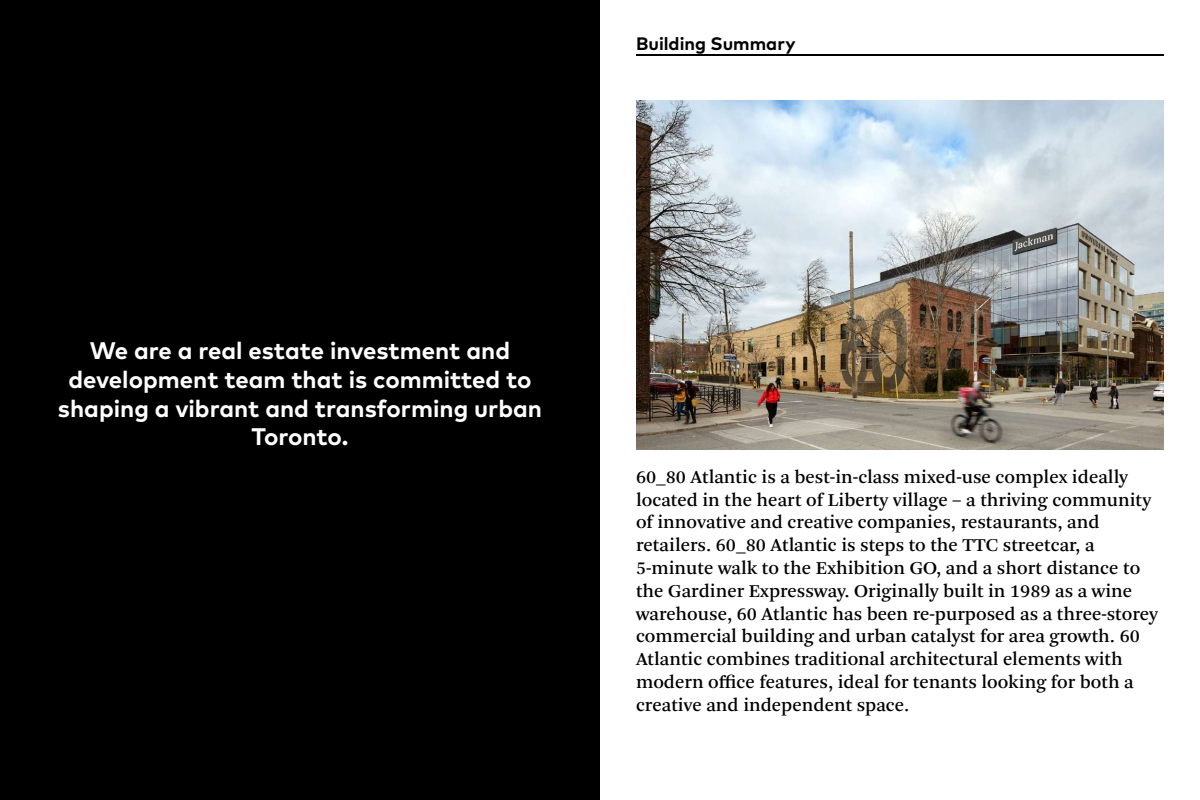
<style>
.page{position:relative;width:1200px;height:800px;background:#fff}
.page>*{position:absolute;margin:0;border:0;box-sizing:border-box;transform-origin:0 0}
.t1{font:700 24px/28.8px "Mark OT";color:#fff;text-align:center}
.t2{font:19px/22.8px "Arnhem Pro";color:#000}
.t3{font:700 18px "Mark OT";color:#000}
</style>
<div class="page">
<hr style="left:636px;top:54px;width:528px;height:2px;background:#000">
<img style="left:636px;top:100px;width:528px;height:349px">
<div style="left:0;top:0;width:600px;height:800px;background:#000"></div>
<p class="t3" style="left:636px;top:32px;width:161px">Building Summary</p>
<p class="t1" style="left:58px;top:335px;width:486px">We are a real estate investment and development team that is committed to shaping a vibrant and transforming urban<br>Toronto.</p>
<p class="t2" style="left:636px;top:466px;width:524px">60_80 Atlantic is a best-in-class mixed-use complex ideally located in the heart of Liberty village – a thriving community of innovative and creative companies, restaurants, and retailers. 60_80 Atlantic is steps to the TTC streetcar, a 5-minute walk to the Exhibition GO, and a short distance to the Gardiner Expressway. Originally built in 1989 as a wine warehouse, 60 Atlantic has been re-purposed as a three-storey commercial building and urban catalyst for area growth. 60<br>Atlantic combines traditional architectural elements with modern office features, ideal for tenants looking for both a creative and independent space.</p>
</div>
